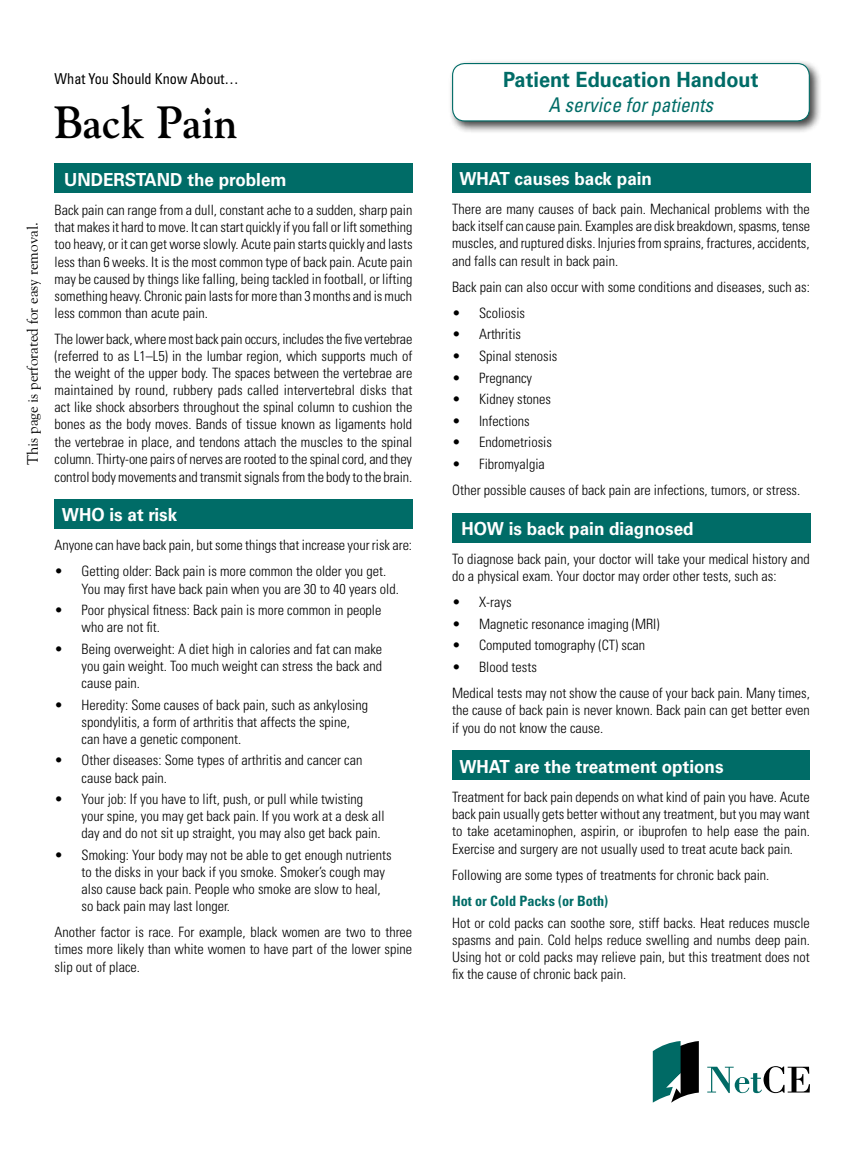
<style>
.page{position:relative;width:864px;height:1161px;background:#fff}
.page>*{position:absolute;margin:0;border:0;box-sizing:border-box;transform-origin:0 0}
.t1{font:700 45px "Goudy";color:#000;scale:.95 1}
.t2{font:700 21px "Univers";color:#006c67;scale:.95 1}
.t3{font:italic condensed 20.25px "Univers";color:#006c67;scale:.95 1}
.t4{font:700 18px "Univers";color:#fff;scale:.95 1}
.t5{font:15px "Goudy";color:#000}
.t6{font:condensed 15px "Univers";color:#000;scale:.95 1}
.t7{font:300 condensed 14.25px/17.1px "Univers";color:#000}
.t8{font:700 condensed 14.25px "Univers";color:#006c67}
</style>
<div class="page">
<div style="left:452px;top:751px;width:358px;height:29px;background:#006c67"></div>
<div style="left:55px;top:499px;width:358px;height:30px;background:#006c67"></div>
<div style="left:452px;top:513px;width:358px;height:29px;background:#006c67"></div>
<div style="left:452px;top:164px;width:358px;height:29px;background:#006c67"></div>
<div style="left:55px;top:164px;width:358px;height:29px;background:#006c67"></div>
<svg style="left:707px;top:1066px;width:103px;height:27px"></svg>
<svg style="left:653px;top:1041px;width:46px;height:62px"></svg>
<div style="left:448px;top:59px;width:374px;height:75px;background:#000;opacity:.75"></div>
<div style="left:453px;top:64px;width:356px;height:57px;background:#fff;border-radius:12px"></div>
<div style="left:452px;top:63px;width:358px;height:59px;border:1px solid #006c67;border-radius:12px"></div>
<p class="t5" style="left:23px;top:465px;width:244px;rotate:-90deg">This page is perforated for easy removal.</p>
<p class="t6" style="left:55px;top:69px;width:195px">What You Should Know About…</p>
<h1 class="t1" style="left:55px;top:95px;width:194px">Back Pain</h1>
<p class="t4" style="left:64px;top:169px;width:236px">UNDERSTAND the problem</p>
<p class="t7" style="left:55px;top:202px;width:360px;text-align:justify">Back pain can range from a dull, constant ache to a sudden, sharp pain that makes it hard to move. It can start quickly if you fall or lift something too heavy, or it can get worse slowly. Acute pain starts quickly and lasts less than 6 weeks. It is the most common type of back pain. Acute pain may be caused by things like falling, being tackled in football, or lifting something heavy. Chronic pain lasts for more than 3 months and is much less common than acute pain.</p>
<p class="t7" style="left:55px;top:330px;width:359px;text-align:justify">The lower back, where most back pain occurs, includes the five vertebrae (referred to as L1–L5) in the lumbar region, which supports much of the weight of the upper body. The spaces between the vertebrae are maintained by round, rubbery pads called intervertebral disks that act like shock absorbers throughout the spinal column to cushion the bones as the body moves. Bands of tissue known as ligaments hold the vertebrae in place, and tendons attach the muscles to the spinal column. Thirty-one pairs of nerves are rooted to the spinal cord, and they control body movements and transmit signals from the body to the brain.</p>
<p class="t4" style="left:62px;top:504px;width:123px">WHO is at risk</p>
<p class="t7" style="left:55px;top:537px;width:359px">Anyone can have back pain, but some things that increase your risk are:</p>
<p class="t7" style="left:82px;top:563px;width:319px;text-indent:-27px">• Getting older: Back pain is more common the older you get.<br>You may first have back pain when you are 30 to 40 years old.</p>
<p class="t7" style="left:82px;top:602px;width:301px;text-indent:-27px">• Poor physical fitness: Back pain is more common in people who are not fit.</p>
<p class="t7" style="left:82px;top:640px;width:302px;text-align:justify;text-indent:-27px">• Being overweight: A diet high in calories and fat can make you gain weight. Too much weight can stress the back and cause pain.</p>
<p class="t7" style="left:82px;top:696px;width:288px;text-indent:-27px">• Heredity: Some causes of back pain, such as ankylosing spondylitis, a form of arthritis that affects the spine, can have a genetic component.</p>
<p class="t7" style="left:82px;top:752px;width:282px;text-indent:-27px">• Other diseases: Some types of arthritis and cancer can cause back pain.</p>
<p class="t7" style="left:82px;top:791px;width:305px;text-indent:-27px">• Your job: If you have to lift, push, or pull while twisting your spine, you may get back pain. If you work at a desk all day and do not sit up straight, you may also get back pain.</p>
<p class="t7" style="left:82px;top:846px;width:312px;text-indent:-27px">• Smoking: Your body may not be able to get enough nutrients to the disks in your back if you smoke. Smoker’s cough may also cause back pain. People who smoke are slow to heal, so back pain may last longer.</p>
<p class="t7" style="left:55px;top:924px;width:359px;text-align:justify">Another factor is race. For example, black women are two to three times more likely than white women to have part of the lower spine slip out of place.</p>
<h2 class="t2" style="left:503px;top:68px;width:270px">Patient Education Handout</h2>
<h3 class="t3" style="left:549px;top:92px;width:175px">A service for patients</h3>
<p class="t4" style="left:460px;top:168px;width:204px">WHAT causes back pain</p>
<p class="t7" style="left:452px;top:201px;width:360px;text-align:justify">There are many causes of back pain. Mechanical problems with the back itself can cause pain. Examples are disk breakdown, spasms, tense muscles, and ruptured disks. Injuries from sprains, fractures, accidents, and falls can result in back pain.</p>
<p class="t7" style="left:452px;top:278px;width:359px">Back pain can also occur with some conditions and diseases, such as:</p>
<p class="t7" style="left:452px;top:304px;width:74px">• Scoliosis</p>
<p class="t7" style="left:452px;top:326px;width:70px">• Arthritis</p>
<p class="t7" style="left:452px;top:347px;width:107px">• Spinal stenosis</p>
<p class="t7" style="left:452px;top:369px;width:82px">• Pregnancy</p>
<p class="t7" style="left:452px;top:391px;width:101px">• Kidney stones</p>
<p class="t7" style="left:452px;top:412px;width:79px">• Infections</p>
<p class="t7" style="left:452px;top:434px;width:101px">• Endometriosis</p>
<p class="t7" style="left:452px;top:451px;width:350px;line-height:26.1px">• Fibromyalgia<br>Other possible causes of back pain are infections, tumors, or stress.</p>
<p class="t4" style="left:462px;top:518px;width:246px">HOW is back pain diagnosed</p>
<p class="t7" style="left:452px;top:550px;width:359px">To diagnose back pain, your doctor will take your medical history and do a physical exam. Your doctor may order other tests, such as:</p>
<p class="t7" style="left:452px;top:593px;width:61px">• X-rays</p>
<p class="t7" style="left:452px;top:615px;width:209px">• Magnetic resonance imaging (MRI)</p>
<p class="t7" style="left:452px;top:637px;width:195px">• Computed tomography (CT) scan</p>
<p class="t7" style="left:452px;top:654px;width:359px;line-height:26.1px">• Blood tests<br>Medical tests may not show the cause of your back pain. Many times,</p>
<p class="t7" style="left:452px;top:701px;width:359px;line-height:18px">the cause of back pain is never known. Back pain can get better even if you do not know the cause.</p>
<p class="t4" style="left:460px;top:756px;width:279px">WHAT are the treatment options</p>
<p class="t7" style="left:452px;top:788px;width:359px;text-align:justify">Treatment for back pain depends on what kind of pain you have. Acute back pain usually gets better without any treatment, but you may want to take acetaminophen, aspirin, or ibuprofen to help ease the pain.<br>Exercise and surgery are not usually used to treat acute back pain.</p>
<p class="t7" style="left:452px;top:866px;width:319px">Following are some types of treatments for chronic back pain.</p>
<p class="t8" style="left:452px;top:892px;width:157px">Hot or Cold Packs (or Both)</p>
<p class="t7" style="left:452px;top:914px;width:359px;text-align:justify">Hot or cold packs can soothe sore, stiff backs. Heat reduces muscle spasms and pain. Cold helps reduce swelling and numbs deep pain.<br>Using hot or cold packs may relieve pain, but this treatment does not fix the cause of chronic back pain.</p>
</div>
